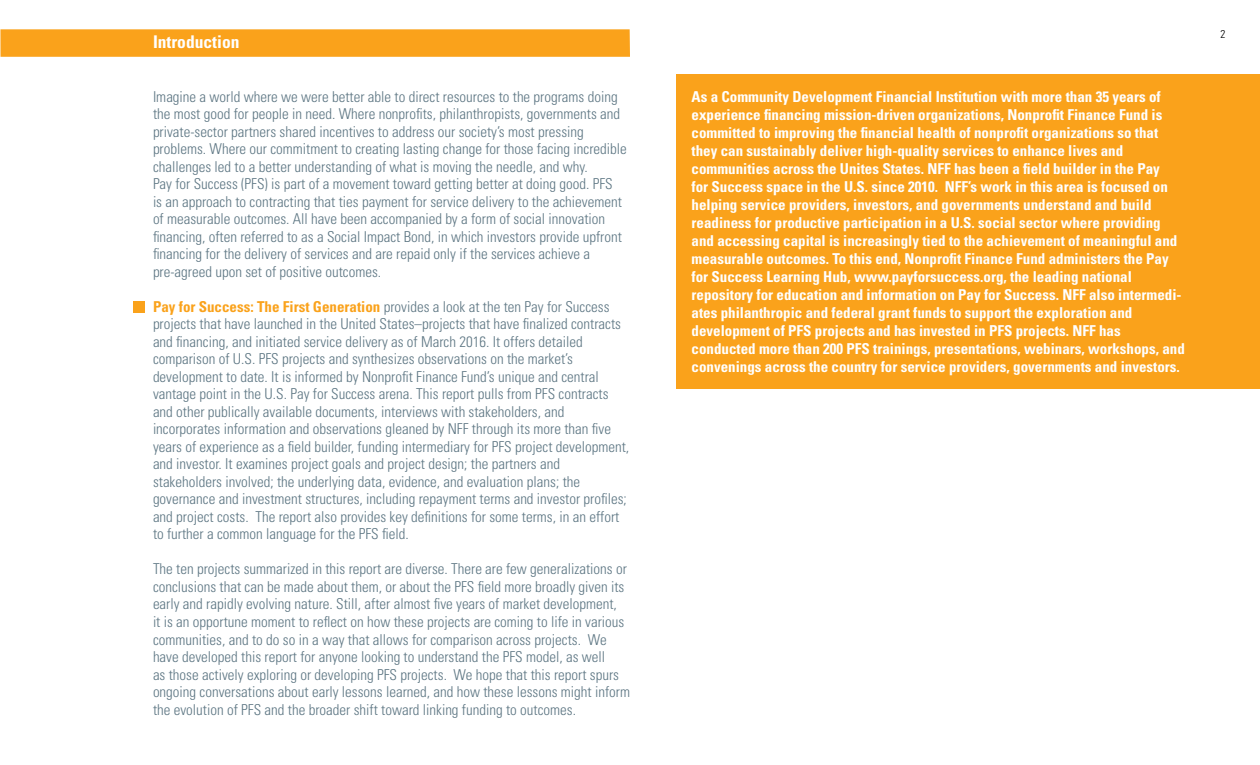
<style>
.page{position:relative;width:1260px;height:765px;background:#fff}
.page>*{position:absolute;margin:0;border:0;box-sizing:border-box;transform-origin:0 0}
.t1{font:700 condensed 17.5px "Univers";color:#fff}
.t2{font:300 condensed 15px/17.5px "Univers";color:#5d7683}
.t3{font:700 condensed 15px/18px "Univers";color:#fff}
.t4{font:300 condensed 11.25px "Univers";color:#000}
.s1{font-weight:700;color:#faa21b}
</style>
<div class="page">
<div style="left:676px;top:75px;width:584px;height:314px;background:#faa21b"></div>
<div style="left:133px;top:301px;width:12px;height:12px;background:#faa21b"></div>
<div style="left:0;top:29px;width:630px;height:28px;background:#faa21b"></div>
<p class="t1" style="left:153px;top:31px;width:88px">Introduction</p>
<p class="t2" style="left:153px;top:88px;width:475px">Imagine a world where we were better able to direct resources to the programs doing the most good for people in need. Where nonprofits, philanthropists, governments and private-sector partners shared incentives to address our society’s most pressing problems. Where our commitment to creating lasting change for those facing incredible challenges led to a better understanding of what is moving the needle, and why.<br>Pay for Success (PFS) is part of a movement toward getting better at doing good. PFS<br>is an approach to contracting that ties payment for service delivery to the achievement of measurable outcomes. All have been accompanied by a form of social innovation financing, often referred to as a Social Impact Bond, in which investors provide upfront financing for the delivery of services and are repaid only if the services achieve a pre-agreed upon set of positive outcomes.</p>
<p class="t2" style="left:153px;top:298px;width:478px"><span class="s1">Pay for Success: The First Generation</span> provides a look at the ten Pay for Success projects that have launched in the United States–projects that have finalized contracts and financing, and initiated service delivery as of March 2016. It offers detailed comparison of U.S. PFS projects and synthesizes observations on the market’s development to date. It is informed by Nonprofit Finance Fund’s unique and central vantage point in the U.S. Pay for Success arena. This report pulls from PFS contracts and other publically available documents, interviews with stakeholders, and incorporates information and observations gleaned by NFF through its more than five years of experience as a field builder, funding intermediary for PFS project development, and investor. It examines project goals and project design; the partners and stakeholders involved; the underlying data, evidence, and evaluation plans; the governance and investment structures, including repayment terms and investor profiles; and project costs. The report also provides key definitions for some terms, in an effort to further a common language for the PFS field.</p>
<p class="t2" style="left:153px;top:560px;width:479px">The ten projects summarized in this report are diverse. There are few generalizations or conclusions that can be made about them, or about the PFS field more broadly given its early and rapidly evolving nature. Still, after almost five years of market development,<br>it is an opportune moment to reflect on how these projects are coming to life in various communities, and to do so in a way that allows for comparison across projects. We have developed this report for anyone looking to understand the PFS model, as well<br>as those actively exploring or developing PFS projects. We hope that this report spurs ongoing conversations about early lessons learned, and how these lessons might inform the evolution of PFS and the broader shift toward linking funding to outcomes.</p>
<p class="t3" style="left:692px;top:88px;width:495px">As a Community Development Financial Institution with more than 35 years of experience financing mission-driven organizations, Nonprofit Finance Fund is committed to improving the financial health of nonprofit organizations so that they can sustainably deliver high-quality services to enhance lives and communities across the Unites States. NFF has been a field builder in the Pay<br>for Success space in the U.S. since 2010. NFF’s work in this area is focused on helping service providers, investors, and governments understand and build readiness for productive participation in a U.S. social sector where providing and accessing capital is increasingly tied to the achievement of meaningful and measurable outcomes. To this end, Nonprofit Finance Fund administers the Pay for Success Learning Hub, www.payforsuccess.org, the leading national repository for education and information on Pay for Success. NFF also intermedi&shy;ates philanthropic and federal grant funds to support the exploration and development of PFS projects and has invested in PFS projects. NFF has conducted more than 200 PFS trainings, presentations, webinars, workshops, and convenings across the country for service providers, governments and investors.</p>
<p class="t4" style="left:1220px;top:28px;width:6px">2</p>
</div>
